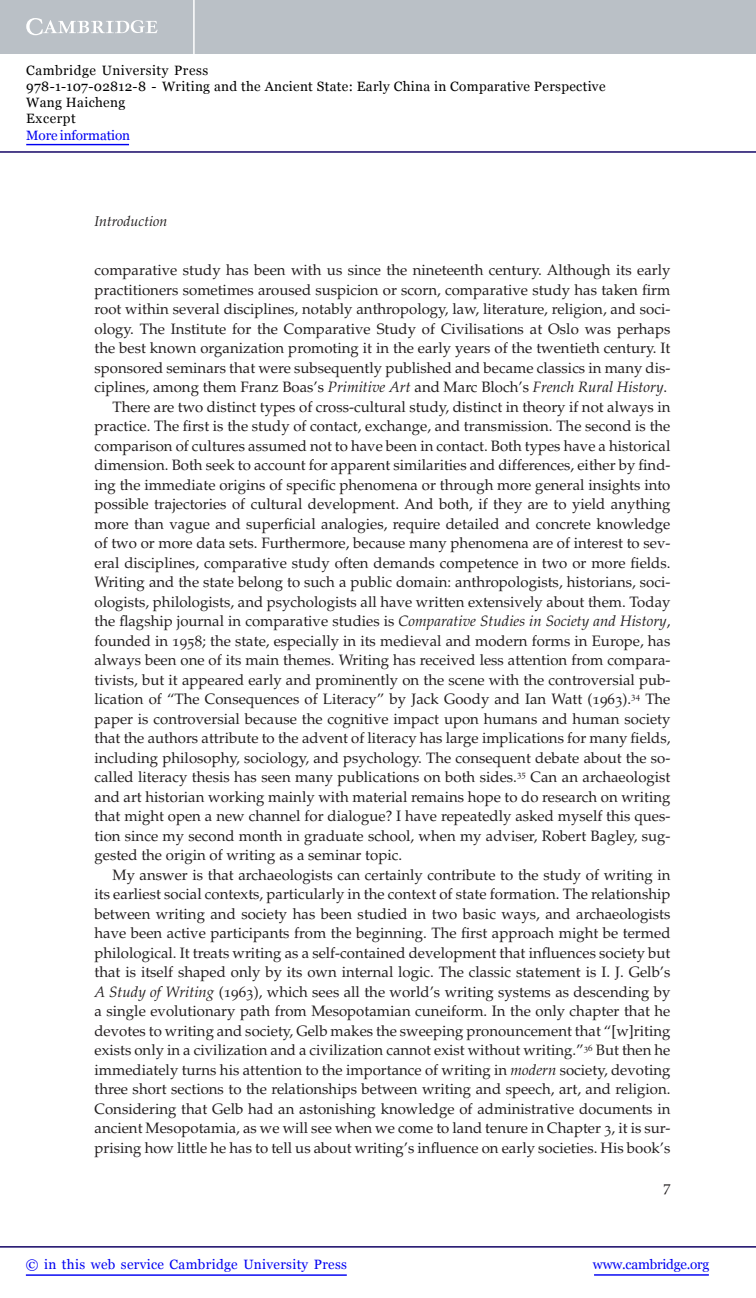
<style>
.page{position:relative;width:756px;height:1298px;background:#fff}
.page>*{position:absolute;margin:0;border:0;box-sizing:border-box;transform-origin:0 0}
.t1{font:15px "Palatino LT Std";color:#231f20}
.t2{font:italic 14.25px "Palatino LT Std";color:#231f20}
.t3{font:14.25px "Palatino LT Std";color:#231f20}
.t4{font:13.5px/16.2px "Georgia";letter-spacing:.025em;color:#000}
.t5{font:13.5px "Georgia";letter-spacing:.025em;color:#0000f1}
.t6{font:13.5px "Georgia";letter-spacing:-.015em;color:#0000f1}
.t7{font:13.5px "Georgia";letter-spacing:-.01em;color:#0000f1}
.s1{font-style:italic}
</style>
<div class="page">
<div style="left:0;top:0;width:756px;height:54px;background:#bac0c6"></div>
<svg style="left:26px;top:18px;width:132px;height:17px"></svg>
<hr style="left:193px;top:0;width:2px;height:54px;background:#fff">
<hr style="left:0;top:151px;width:756px;height:2px;background:#150666">
<hr style="left:594px;top:1274px;width:115px;height:1px;background:#0000f1">
<hr style="left:0;top:1246px;width:756px;height:1px;background:#150666">
<hr style="left:26px;top:1274px;width:321px;height:1px;background:#0000f1">
<hr style="left:26px;top:144px;width:103px;height:1px;background:#0000f1">
<p class="t4" style="left:26px;top:62px;width:581px">Cambridge University Press<br>978-1-107-02812-8 - Writing and the Ancient State: Early China in Comparative Perspective Wang Haicheng<br>Excerpt</p>
<p class="t7" style="left:26px;top:127px;width:105px">More information</p>
<p class="t2" style="left:94px;top:215px;width:74px">Introduction</p>
<p class="t1" style="left:94px;top:264px;width:578px">comparative study has been with us since the nineteenth century. Although its early</p>
<p class="t1" style="left:94px;top:284px;width:578px">practitioners sometimes aroused suspicion or scorn, comparative study has taken firm</p>
<p class="t1" style="left:94px;top:303px;width:578px">root within several disciplines, notably anthropology, law, literature, religion, and soci-</p>
<p class="t1" style="left:94px;top:323px;width:578px">ology. The Institute for the Comparative Study of Civilisations at Oslo was perhaps</p>
<p class="t1" style="left:94px;top:342px;width:578px">the best known organization promoting it in the early years of the twentieth century. It</p>
<p class="t1" style="left:94px;top:362px;width:578px">sponsored seminars that were subsequently published and became classics in many dis-</p>
<p class="t1" style="left:94px;top:381px;width:574px">ciplines, among them Franz Boas’s <span class="s1">Primitive Art</span> and Marc Bloch’s <span class="s1">French Rural History</span> .</p>
<p class="t1" style="left:113px;top:401px;width:560px">There are two distinct types of cross-cultural study, distinct in theory if not always in</p>
<p class="t1" style="left:94px;top:420px;width:578px">practice. The first is the study of contact, exchange, and transmission. The second is the</p>
<p class="t1" style="left:94px;top:440px;width:578px">comparison of cultures assumed not to have been in contact. Both types have a historical</p>
<p class="t1" style="left:94px;top:459px;width:577px">dimension. Both seek to account for apparent similarities and differences, either by find-</p>
<p class="t1" style="left:94px;top:479px;width:578px">ing the immediate origins of specific phenomena or through more general insights into</p>
<p class="t1" style="left:94px;top:498px;width:578px">possible trajectories of cultural development. And both, if they are to yield anything</p>
<p class="t1" style="left:94px;top:518px;width:578px">more than vague and superficial analogies, require detailed and concrete knowledge</p>
<p class="t1" style="left:94px;top:537px;width:578px">of two or more data sets. Furthermore, because many phenomena are of interest to sev-</p>
<p class="t1" style="left:94px;top:557px;width:577px">eral disciplines, comparative study often demands competence in two or more fields.</p>
<p class="t1" style="left:94px;top:576px;width:578px">Writing and the state belong to such a public domain: anthropologists, historians, soci-</p>
<p class="t1" style="left:94px;top:596px;width:578px">ologists, philologists, and psychologists all have written extensively about them. Today</p>
<p class="t1" style="left:94px;top:615px;width:577px">the flagship journal in comparative studies is <span class="s1">Comparative Studies in Society and History</span> ,</p>
<p class="t1" style="left:94px;top:635px;width:578px">founded in 1958; the state, especially in its medieval and modern forms in Europe, has</p>
<p class="t1" style="left:94px;top:654px;width:578px">always been one of its main themes. Writing has received less attention from compara-</p>
<p class="t1" style="left:94px;top:674px;width:578px">tivists, but it appeared early and prominently on the scene with the controversial pub-</p>
<p class="t1" style="left:94px;top:693px;width:578px">lication of “The Consequences of Literacy” by Jack Goody and Ian Watt ( 1963 ). <sup>34</sup> The</p>
<p class="t1" style="left:94px;top:713px;width:578px">paper is controversial because the cognitive impact upon humans and human society</p>
<p class="t1" style="left:94px;top:732px;width:577px">that the authors attribute to the advent of literacy has large implications for many fields,</p>
<p class="t1" style="left:94px;top:752px;width:578px">including philosophy, sociology, and psychology. The consequent debate about the so-</p>
<p class="t1" style="left:94px;top:771px;width:577px">called literacy thesis has seen many publications on both sides. <sup>35</sup> Can an archaeologist</p>
<p class="t1" style="left:94px;top:791px;width:578px">and art historian working mainly with material remains hope to do research on writing</p>
<p class="t1" style="left:94px;top:810px;width:578px">that might open a new channel for dialogue? I have repeatedly asked myself this ques-</p>
<p class="t1" style="left:94px;top:830px;width:578px">tion since my second month in graduate school, when my adviser, Robert Bagley, sug-</p>
<p class="t1" style="left:94px;top:849px;width:309px">gested the origin of writing as a seminar topic.</p>
<p class="t1" style="left:113px;top:869px;width:560px">My answer is that archaeologists can certainly contribute to the study of writing in</p>
<p class="t1" style="left:94px;top:888px;width:578px">its earliest social contexts, particularly in the context of state formation. The relationship</p>
<p class="t1" style="left:94px;top:908px;width:578px">between writing and society has been studied in two basic ways, and archaeologists</p>
<p class="t1" style="left:94px;top:927px;width:578px">have been active participants from the beginning. The first approach might be termed</p>
<p class="t1" style="left:94px;top:947px;width:578px">philological. It treats writing as a self-contained development that influences society but</p>
<p class="t1" style="left:94px;top:966px;width:578px">that is itself shaped only by its own internal logic. The classic statement is I. J. Gelb’s</p>
<p class="t1" style="left:94px;top:986px;width:578px"><span class="s1">A Study of Writing</span> ( 1963 ), which sees all the world’s writing systems as descending by</p>
<p class="t1" style="left:94px;top:1005px;width:578px">a single evolutionary path from Mesopotamian cuneiform. In the only chapter that he</p>
<p class="t1" style="left:94px;top:1025px;width:578px">devotes to writing and society, Gelb makes the sweeping pronouncement that “[w]riting</p>
<p class="t1" style="left:94px;top:1044px;width:578px">exists only in a civilization and a civilization cannot exist without writing.” <sup>36</sup> But then he</p>
<p class="t1" style="left:94px;top:1064px;width:578px">immediately turns his attention to the importance of writing in <span class="s1">modern</span> society, devoting</p>
<p class="t1" style="left:94px;top:1083px;width:578px">three short sections to the relationships between writing and speech, art, and religion.</p>
<p class="t1" style="left:94px;top:1103px;width:578px">Considering that Gelb had an astonishing knowledge of administrative documents in</p>
<p class="t1" style="left:94px;top:1122px;width:578px">ancient Mesopotamia, as we will see when we come to land tenure in Chapter 3 , it is sur-</p>
<p class="t1" style="left:94px;top:1142px;width:577px">prising how little he has to tell us about writing’s influence on early societies. His book’s</p>
<p class="t3" style="left:663px;top:1181px;width:9px">7</p>
<p class="t5" style="left:26px;top:1256px;width:323px">© in this web service Cambridge University Press</p>
<p class="t6" style="left:593px;top:1256px;width:118px">www.cambridge.org</p>
</div>
